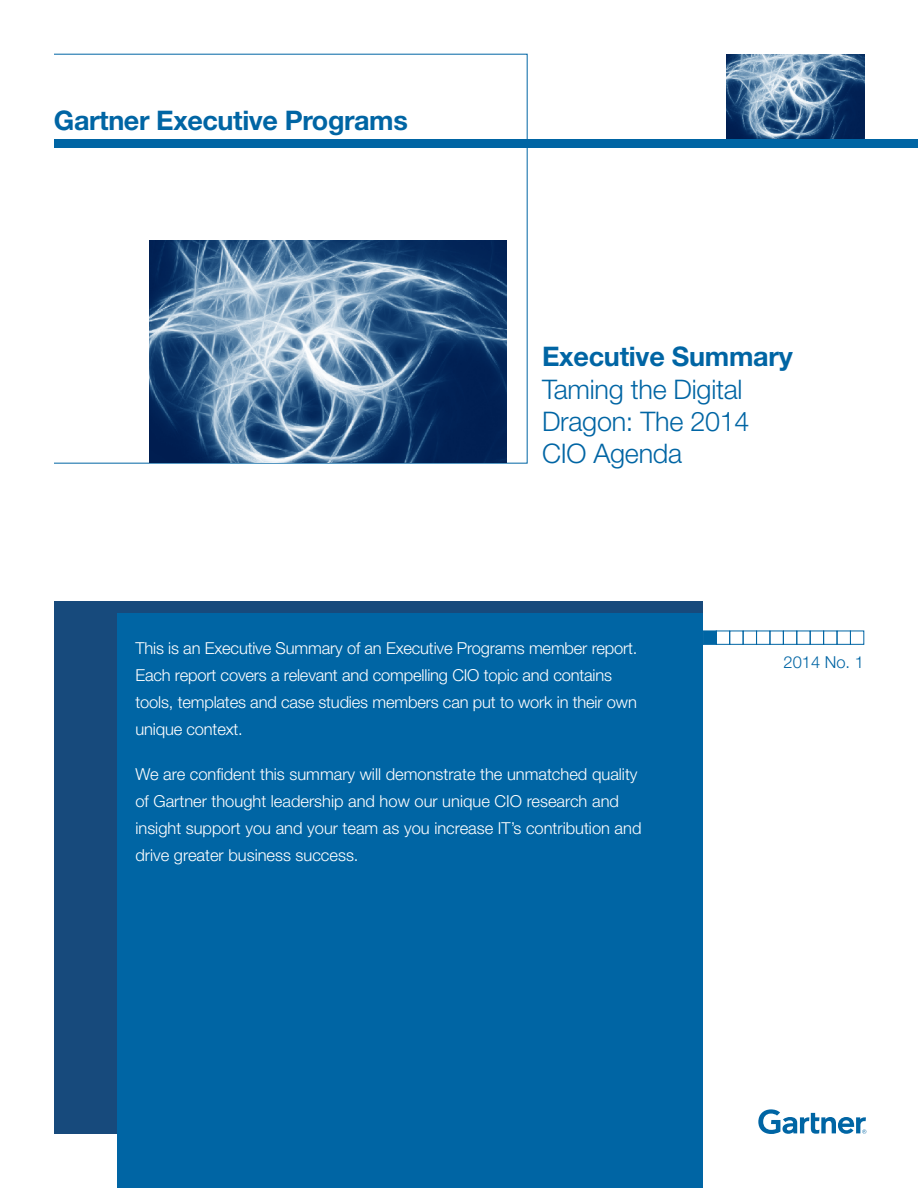
<style>
.page{position:relative;width:918px;height:1188px;background:#fff}
.page>*{position:absolute;margin:0;border:0;box-sizing:border-box;transform-origin:0 0}
.t1{font:300 27px/32.4px "Helvetica Neue LT";letter-spacing:-.01em;color:#0065a4}
.t2{font:700 27px "Helvetica Neue LT";letter-spacing:-.015em;color:#0065a4}
.t3{font:300 16.5px/27px "Helvetica Neue LT";color:#fff}
.t4{font:300 16.5px "Helvetica Neue LT";color:#0065a4}
.s1{font-weight:700}
</style>
<div class="page">
<div style="left:54px;top:602px;width:649px;height:532px;background:#174a7c"></div>
<div style="left:117px;top:614px;width:586px;height:574px;background:#0065a4"></div>
<svg style="left:758px;top:1109px;width:108px;height:25px"></svg>
<img style="left:149px;top:241px;width:357px;height:222px">
<img style="left:726px;top:54px;width:138px;height:85px">
<div style="left:703px;top:631px;width:14px;height:14px;background:#0065a4;border:1px solid #0065a4"></div>
<div style="left:716px;top:631px;width:14px;height:14px;border:1px solid #0065a4"></div>
<div style="left:730px;top:631px;width:13px;height:14px;border:1px solid #0065a4"></div>
<div style="left:743px;top:631px;width:14px;height:14px;border:1px solid #0065a4"></div>
<div style="left:756px;top:631px;width:14px;height:14px;border:1px solid #0065a4"></div>
<div style="left:770px;top:631px;width:14px;height:14px;border:1px solid #0065a4"></div>
<div style="left:783px;top:631px;width:14px;height:14px;border:1px solid #0065a4"></div>
<div style="left:797px;top:631px;width:13px;height:14px;border:1px solid #0065a4"></div>
<div style="left:810px;top:631px;width:14px;height:14px;border:1px solid #0065a4"></div>
<div style="left:823px;top:631px;width:14px;height:14px;border:1px solid #0065a4"></div>
<div style="left:837px;top:631px;width:14px;height:14px;border:1px solid #0065a4"></div>
<div style="left:850px;top:631px;width:14px;height:14px;background:#fff;border:1px solid #0065a4"></div>
<div style="left:54px;top:139px;width:864px;height:9px;background:#0065a4"></div>
<p class="t2" style="left:54px;top:104px;width:355px">Gartner Executive Programs</p>
<p class="t1" style="left:542px;top:340px;width:252px"><span class="s1">Executive Summary<br></span>Taming the Digital<br>Dragon: The 2014<br>CIO Agenda</p>
<p class="t3" style="left:135px;top:634px;width:504px">This is an Executive Summary of an Executive Programs member report.<br>Each report covers a relevant and compelling CIO topic and contains tools, templates and case studies members can put to work in their own unique context.</p>
<p class="t3" style="left:135px;top:760px;width:508px">We are confident this summary will demonstrate the unmatched quality of Gartner thought leadership and how our unique CIO research and insight support you and your team as you increase IT’s contribution and drive greater business success.</p>
<p class="t4" style="left:784px;top:652px;width:82px">2014 No. 1</p>
</div>
